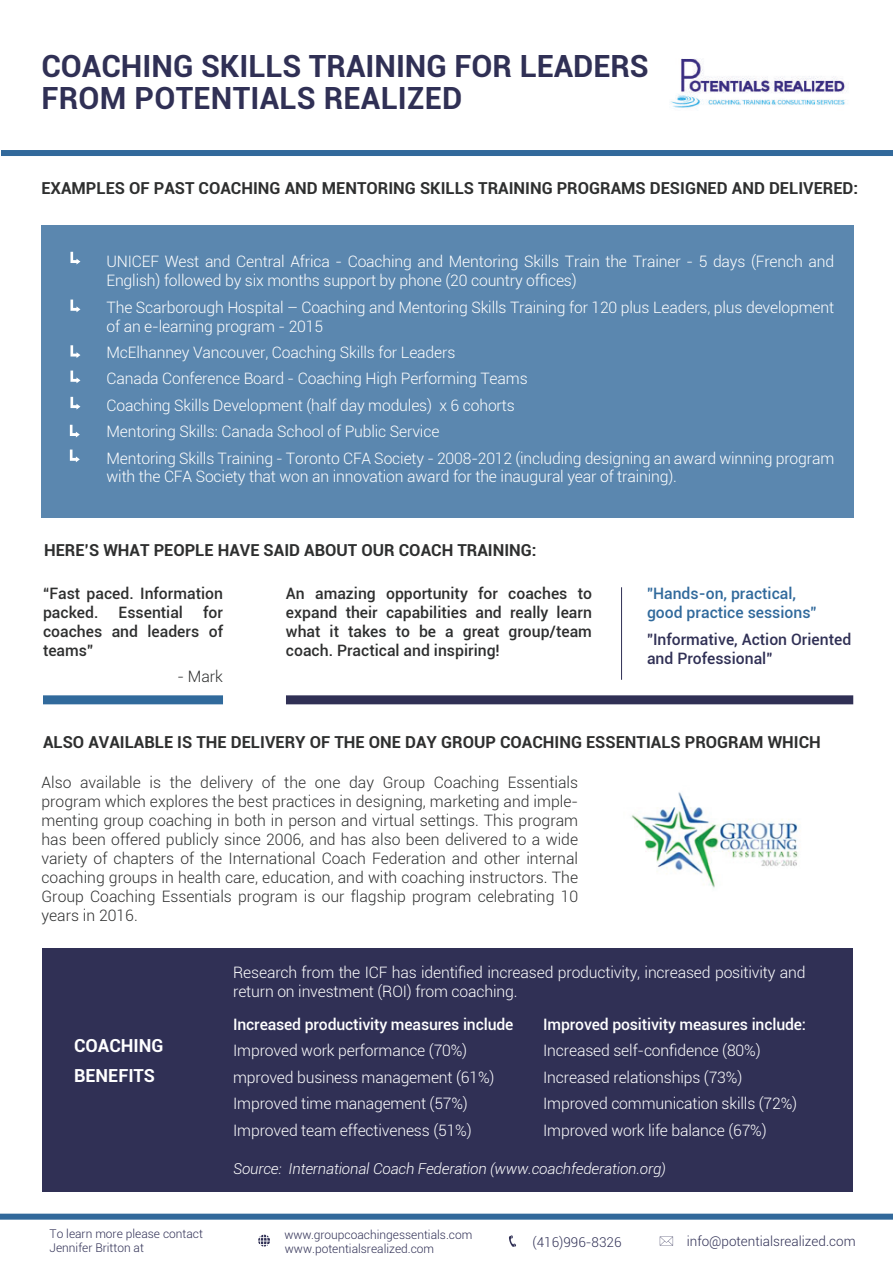
<style>
.page{position:relative;width:893px;height:1263px;background:#fff}
.page>*{position:absolute;margin:0;border:0;box-sizing:border-box;transform-origin:0 0}
.t1{font:700 30.6px/32.1px "Roboto";color:#303055}
.t2{font:700 18px/30px "Roboto";color:#fff}
.t3{font:700 16.5px "Roboto";color:#2e2f2f}
.t4{font:300 15.75px/26.4px "Roboto";letter-spacing:-.01em;color:#fff}
.t5{font:300 15.75px/18.9px "Roboto";color:#2e2f2f;text-align:justify}
.t6{font:500 15.75px/18.9px "Roboto";color:#2e2f2f;text-align:justify}
.t7{font:500 15.75px "Roboto";letter-spacing:-.01em;color:#fff}
.t8{font:500 15.75px/18.9px "Roboto";color:#303055}
.t9{font:500 15.75px/18.9px "Roboto";color:#316a9c}
.t10{font:italic 300 15px "Roboto";letter-spacing:-.01em;color:#fff}
.t11{font:300 13.5px "Roboto";color:#303055}
.t12{font:300 12px/13.5px "Roboto";color:#303055}
</style>
<div class="page">
<div style="left:1px;top:150px;width:892px;height:6px;background:#32699b"></div>
<div style="left:41px;top:225px;width:813px;height:292px;background:#5b87af"></div>
<div style="left:0;top:1214px;width:893px;height:6px;background:#32699b"></div>
<svg style="left:660px;top:1236px;width:13px;height:9px"></svg>
<svg style="left:509px;top:1235px;width:7px;height:12px"></svg>
<svg style="left:258px;top:1235px;width:12px;height:11px"></svg>
<svg style="left:70px;top:252px;width:10px;height:12px"></svg>
<svg style="left:70px;top:300px;width:10px;height:12px"></svg>
<svg style="left:70px;top:345px;width:10px;height:13px"></svg>
<svg style="left:70px;top:371px;width:10px;height:12px"></svg>
<svg style="left:70px;top:397px;width:10px;height:13px"></svg>
<img style="left:670px;top:58px;width:176px;height:51px">
<svg style="left:70px;top:425px;width:10px;height:12px"></svg>
<svg style="left:70px;top:449px;width:10px;height:13px"></svg>
<div style="left:43px;top:695px;width:180px;height:9px;background:#316a9c"></div>
<div style="left:286px;top:695px;width:567px;height:9px;background:#303055"></div>
<hr style="left:621px;top:587px;width:1px;height:93px;background:#303055">
<img style="left:631px;top:792px;width:167px;height:96px">
<div style="left:42px;top:948px;width:810px;height:244px;background:#303055"></div>
<h1 class="t1" style="left:41px;top:49px;width:609px">COACHING SKILLS TRAINING FOR LEADERS<br>FROM POTENTIALS REALIZED</h1>
<p class="t3" style="left:41px;top:176px;width:818px">EXAMPLES OF PAST COACHING AND MENTORING SKILLS TRAINING PROGRAMS DESIGNED AND DELIVERED:</p>
<p class="t4" style="left:106px;top:252px;width:729px;line-height:18.9px">UNICEF West and Central Africa - Coaching and Mentoring Skills Train the Trainer - 5 days (French and<br>English) followed by six months support by phone (20 country offices)</p>
<p class="t4" style="left:106px;top:297px;width:729px;line-height:18.9px">The Scarborough Hospital – Coaching and Mentoring Skills Training for 120 plus Leaders, plus development of an e-learning program - 2015</p>
<p class="t4" style="left:106px;top:339px;width:729px">McElhanney Vancouver, Coaching Skills for Leaders<br>Canada Conference Board - Coaching High Performing Teams<br>Coaching Skills Development (half day modules) x 6 cohorts<br>Mentoring Skills: Canada School of Public Service<br>Mentoring Skills Training - Toronto CFA Society - 2008-2012 (including designing an award winning program</p>
<p class="t4" style="left:106px;top:463px;width:572px">with the CFA Society that won an innovation award for the inaugural year of training).</p>
<p class="t3" style="left:44px;top:538px;width:494px">HERE’S WHAT PEOPLE HAVE SAID ABOUT OUR COACH TRAINING:</p>
<p class="t6" style="left:43px;top:584px;width:181px">“Fast paced. Information packed.</p>
<p class="t6" style="left:43px;top:602px;width:181px;text-indent:160px">for coaches and leaders of teams”</p>
<p class="t5" style="left:177px;top:667px;width:47px">- Mark</p>
<p class="t6" style="left:119px;top:602px;width:66px">Essential</p>
<p class="t6" style="left:286px;top:584px;width:308px">An amazing opportunity for coaches to expand their capabilities and really learn what it takes to be a great group/team coach. Practical and inspiring!</p>
<p class="t9" style="left:647px;top:584px;width:171px">"Hands-on, practical, good practice sessions”</p>
<p class="t8" style="left:647px;top:629px;width:206px">"Informative, Action Oriented and Professional"</p>
<p class="t3" style="left:43px;top:731px;width:779px">ALSO AVAILABLE IS THE DELIVERY OF THE ONE DAY GROUP COACHING ESSENTIALS PROGRAM WHICH</p>
<p class="t5" style="left:41px;top:773px;width:538px">Also available is the delivery of the one day Group Coaching Essentials program which explores the best practices in designing, marketing and imple&shy;menting group coaching in both in person and virtual settings. This program has been offered publicly since 2006, and has also been delivered to a wide variety of chapters of the International Coach Federation and other internal coaching groups in health care, education, and with coaching instructors. The Group Coaching Essentials program is our flagship program celebrating 10 years in 2016.</p>
<p class="t2" style="left:74px;top:1030px;width:91px">COACHING<br>BENEFITS</p>
<p class="t12" style="left:50px;top:1226px;width:155px;line-height:14.4px">To learn more please contact<br>Jennifer Britton at</p>
<p class="t4" style="left:233px;top:962px;width:574px;line-height:18.9px">Research from the ICF has identified increased productivity, increased positivity and return on investment (ROI) from coaching.</p>
<p class="t7" style="left:233px;top:1013px;width:282px">Increased productivity measures include</p>
<p class="t4" style="left:233px;top:1037px;width:263px">Improved work performance (70%) mproved business management (61%)<br>Improved time management (57%)<br>Improved team effectiveness (51%)</p>
<p class="t7" style="left:543px;top:1013px;width:264px">Improved positivity measures include:</p>
<p class="t4" style="left:543px;top:1037px;width:256px">Increased self-confidence (80%)<br>Increased relationships (73%)<br>Improved communication skills (72%)<br>Improved work life balance (67%)</p>
<p class="t10" style="left:233px;top:1158px;width:434px">Source: International Coach Federation (www.coachfederation.org)</p>
<p class="t12" style="left:284px;top:1228px;width:189px">www.groupcoachingessentials.com www.potentialsrealized.com</p>
<p class="t11" style="left:532px;top:1232px;width:90px">(416)996-8326</p>
<p class="t11" style="left:687px;top:1231px;width:170px">info@potentialsrealized.com</p>
</div>
